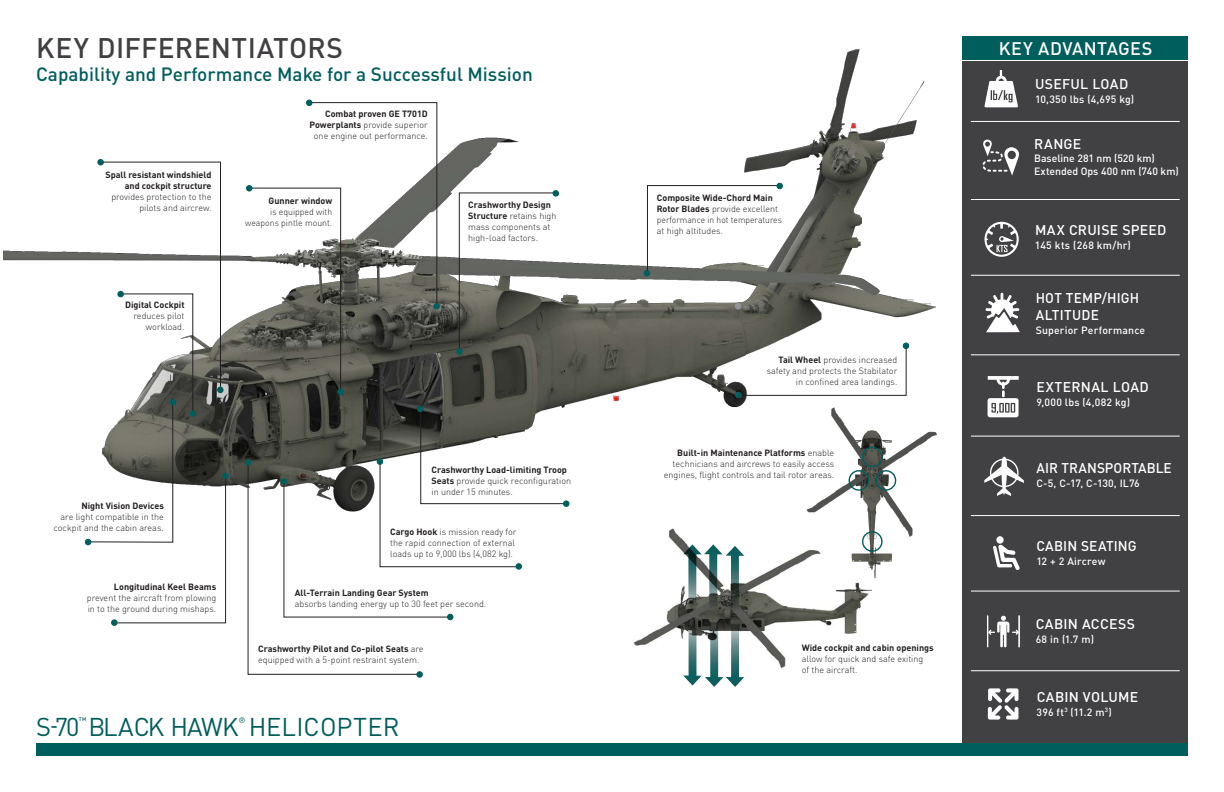
<style>
.page{position:relative;width:1224px;height:792px;background:#fff}
.page>*{position:absolute;margin:0;border:0;box-sizing:border-box;transform-origin:0 0}
.Header_LM{font:500 28px "DINOT";letter-spacing:.015em;color:#413f41}
.Header_LM-2{font:25.4px "DINOT";color:#005e5d}
.t1{font:500 19px "DINOT";color:#005e5d}
.Header_LM-3{font:500 18px "DINOT";letter-spacing:.025em;color:#fff}
.Header_LM-4{font:500 14px/16.4px "DINOT";letter-spacing:.015em;color:#fff}
.Header_LM-5{font:500 10.5px "DINOT";letter-spacing:.015em;color:#fff}
.Header_LM-6{font:500 10.5px "DINOT";letter-spacing:-.005em;color:#fff}
.Header_LM-7{font:500 10.5px "DINOT";letter-spacing:-.015em;color:#fff}
.t2{font:300 9px/11px "DINOT";color:#231f20;text-align:right}
.t3{font:700 9px/11px "DINOT";color:#231f20;text-align:right}
.t4{font:300 9px "DINOT";color:#231f20;scale:.95 1}
.Header_LM-8{font:500 5.2px "DINOT";color:#005e5d}
.s1{font-weight:700}
.s2{font-weight:300}
</style>
<div class="page">
<img style="left:3px;top:49px;width:933px;height:438px">
<div style="left:735px;top:303px;width:6px;height:7px;border:1px solid #939598;border-radius:50%"></div>
<div style="left:433px;top:303px;width:7px;height:7px;border:1px solid #005e5d;border-radius:50%"></div>
<div style="left:337px;top:388px;width:7px;height:7px;border:1px solid #005e5d;border-radius:50%"></div>
<div style="left:111px;top:619px;width:7px;height:7px;border:1px solid #005e5d;border-radius:50%"></div>
<div style="left:416px;top:671px;width:7px;height:7px;border:1px solid #005e5d;border-radius:50%"></div>
<div style="left:222px;top:473px;width:7px;height:6px;border:1px solid #005e5d;border-radius:50%"></div>
<svg style="left:247px;top:100px;width:192px;height:294px"></svg>
<div style="left:246px;top:185px;width:6px;height:7px;border:1px solid #005e5d;border-radius:50%"></div>
<div style="left:97px;top:159px;width:7px;height:7px;border:1px solid #005e5d;border-radius:50%"></div>
<div style="left:553px;top:190px;width:6px;height:7px;border:1px solid #005e5d;border-radius:50%"></div>
<div style="left:776px;top:183px;width:7px;height:6px;border:1px solid #005e5d;border-radius:50%"></div>
<div style="left:563px;top:500px;width:7px;height:7px;border:1px solid #005e5d;border-radius:50%"></div>
<svg style="left:245px;top:406px;width:324px;height:271px"></svg>
<div style="left:516px;top:563px;width:6px;height:7px;border:1px solid #005e5d;border-radius:50%"></div>
<svg style="left:457px;top:191px;width:101px;height:163px"></svg>
<div style="left:456px;top:348px;width:7px;height:7px;border:1px solid #005e5d;border-radius:50%"></div>
<svg style="left:644px;top:183px;width:138px;height:93px"></svg>
<div style="left:644px;top:270px;width:6px;height:7px;border:1px solid #005e5d;border-radius:50%"></div>
<img style="left:806px;top:370px;width:131px;height:209px">
<div style="left:862px;top:447px;width:21px;height:20px;border:1px solid #005e5d;border-radius:50%"></div>
<div style="left:862px;top:531px;width:21px;height:21px;border:1px solid #005e5d;border-radius:50%"></div>
<div style="left:849px;top:470px;width:20px;height:21px;border:1px solid #005e5d;border-radius:50%"></div>
<div style="left:876px;top:470px;width:20px;height:21px;border:1px solid #005e5d;border-radius:50%"></div>
<svg style="left:735px;top:343px;width:174px;height:55px"></svg>
<div style="left:963px;top:62px;width:225px;height:681px;background:#414042"></div>
<hr style="left:971px;top:121px;width:209px;height:1px;background:#fff">
<hr style="left:971px;top:199px;width:209px;height:1px;background:#fff">
<hr style="left:971px;top:275px;width:209px;height:1px;background:#fff">
<hr style="left:971px;top:354px;width:209px;height:1px;background:#fff">
<hr style="left:971px;top:436px;width:209px;height:1px;background:#fff">
<hr style="left:971px;top:515px;width:209px;height:1px;background:#fff">
<hr style="left:971px;top:591px;width:209px;height:1px;background:#fff">
<hr style="left:971px;top:670px;width:209px;height:1px;background:#fff">
<div style="left:963px;top:36px;width:225px;height:24px;background:#005e5d"></div>
<hr style="left:987px;top:615px;width:1px;height:32px;background:#fff">
<hr style="left:1018px;top:615px;width:2px;height:32px;background:#fff">
<svg style="left:988px;top:616px;width:31px;height:31px"></svg>
<svg style="left:988px;top:688px;width:31px;height:32px"></svg>
<svg style="left:993px;top:544px;width:27px;height:26px"></svg>
<div style="left:996px;top:536px;width:8px;height:8px;background:#fff;border-radius:50%"></div>
<svg style="left:984px;top:70px;width:34px;height:37px"></svg>
<svg style="left:984px;top:221px;width:35px;height:36px"></svg>
<svg style="left:983px;top:140px;width:36px;height:36px"></svg>
<svg style="left:988px;top:376px;width:31px;height:41px"></svg>
<div style="left:36px;top:744px;width:1152px;height:12px;background:#005e5d"></div>
<svg style="left:985px;top:293px;width:35px;height:40px"></svg>
<svg style="left:85px;top:160px;width:143px;height:465px"></svg>
<div style="left:117px;top:291px;width:7px;height:6px;border:1px solid #005e5d;border-radius:50%"></div>
<svg style="left:984px;top:457px;width:40px;height:39px"></svg>
<svg style="left:683px;top:671px;width:61px;height:16px"></svg>
<img style="left:633px;top:528px;width:239px;height:143px">
<p class="Header_LM" style="left:36px;top:26px;width:309px">KEY DIFFERENTIATORS</p>
<p class="t1" style="left:36px;top:60px;width:498px">Capability and Performance Make for a Successful Mission</p>
<p class="t3" style="left:325px;top:108px;width:104px">Combat proven GE T701D</p>
<p class="t2" style="left:310px;top:119px;width:120px"><span class="s1">Powerplants</span> provide superior</p>
<p class="t2" style="left:314px;top:130px;width:115px">one engine out performance.</p>
<p class="t3" style="left:105px;top:168px;width:108px">Spall resistant windshield and cockpit structure</p>
<p class="t2" style="left:111px;top:190px;width:102px">provides protection to the pilots and aircrew.</p>
<p class="t3" style="left:468px;top:198px;width:84px">Crashworthy Design</p>
<p class="t2" style="left:468px;top:210px;width:90px"><span class="s1">Structure</span> retains high</p>
<p class="t2" style="left:468px;top:221px;width:84px">mass components at</p>
<p class="t2" style="left:468px;top:232px;width:71px">high-load factors.</p>
<p class="t3" style="left:269px;top:194px;width:65px">Gunner window</p>
<p class="t2" style="left:245px;top:205px;width:89px">is equipped with weapons pintle mount.</p>
<p class="t3" style="left:125px;top:298px;width:61px">Digital Cockpit</p>
<p class="t2" style="left:134px;top:309px;width:52px">reduces pilot workload.</p>
<p class="t3" style="left:81px;top:500px;width:84px">Night Vision Devices</p>
<p class="t2" style="left:54px;top:511px;width:112px">are light compatible in the cockpit and the cabin areas.</p>
<p class="t3" style="left:114px;top:581px;width:104px">Longitudinal Keel Beams</p>
<p class="t2" style="left:87px;top:592px;width:131px;text-align:left">prevent the aircraft from plowing in to the ground during mishaps.</p>
<p class="t2" style="left:432px;top:463px;width:141px;text-align:left"><span class="s1">Crashworthy Load-limiting Troop<br>Seats</span> provide quick reconfiguration in under 15 minutes.</p>
<p class="t2" style="left:390px;top:526px;width:128px;text-align:left"><span class="s1">Cargo Hook</span> is mission ready for the rapid connection of external loads up to 9,000 lbs (4,082 kg).</p>
<p class="t3" style="left:295px;top:586px;width:135px">All-Terrain Landing Gear System</p>
<p class="t2" style="left:295px;top:598px;width:193px">absorbs landing energy up to 30 feet per second.</p>
<p class="t2" style="left:258px;top:643px;width:167px;text-align:left"><span class="s1">Crashworthy Pilot and Co-pilot Seats</span> are equipped with a 5-point restraint system.</p>
<p class="Header_LM-8" style="left:79px;top:715px;width:9px">TM</p>
<p class="Header_LM-2" style="left:36px;top:707px;width:365px">S-70 BLACK HAWK<sup>®</sup> HELICOPTER</p>
<p class="t3" style="left:657px;top:191px;width:118px">Composite Wide-Chord Main</p>
<p class="t2" style="left:657px;top:202px;width:123px"><span class="s1">Rotor Blades</span> provide excellent</p>
<p class="t4" style="left:657px;top:213px;width:133px">performance in hot temperatures</p>
<p class="t2" style="left:657px;top:224px;width:68px">at high altitudes.</p>
<p class="t2" style="left:779px;top:353px;width:120px"><span class="s1">Tail Wheel</span> provides increased</p>
<p class="t2" style="left:767px;top:364px;width:132px">safety and protects the Stabilator</p>
<p class="t2" style="left:796px;top:375px;width:103px">in confined area landings.</p>
<p class="t3" style="left:677px;top:446px;width:159px">Built-in Maintenance Platforms <span class="s2">enable</span></p>
<p class="t2" style="left:673px;top:457px;width:163px">technicians and aircrews to easily access</p>
<p class="t2" style="left:664px;top:468px;width:172px">engines, flight controls and tail rotor areas.</p>
<p class="t3" style="left:802px;top:642px;width:133px;text-align:left">Wide cockpit and cabin openings <span class="s2">allow for quick and safe exiting</span></p>
<p class="t2" style="left:802px;top:664px;width:57px">of the aircraft.</p>
<p class="Header_LM-3" style="left:999px;top:34px;width:155px">KEY ADVANTAGES</p>
<p class="Header_LM-4" style="left:1035px;top:74px;width:95px">USEFUL LOAD</p>
<p class="Header_LM-5" style="left:1035px;top:91px;width:101px">10,350 lbs (4,695 kg)</p>
<p class="Header_LM-4" style="left:1034px;top:134px;width:49px">RANGE</p>
<p class="Header_LM-6" style="left:1034px;top:150px;width:122px">Baseline 281 nm (520 km)</p>
<p class="Header_LM-5" style="left:1034px;top:163px;width:146px">Extended Ops 400 nm (740 km)</p>
<p class="Header_LM-4" style="left:1035px;top:221px;width:133px">MAX CRUISE SPEED</p>
<p class="Header_LM-5" style="left:1035px;top:237px;width:97px">145 kts (268 km/hr)</p>
<p class="Header_LM-4" style="left:1036px;top:289px;width:105px">HOT TEMP/HIGH<br>ALTITUDE</p>
<p class="Header_LM-5" style="left:1036px;top:322px;width:111px">Superior Performance</p>
<p class="Header_LM-4" style="left:1037px;top:378px;width:114px">EXTERNAL LOAD</p>
<p class="Header_LM-5" style="left:1036px;top:394px;width:95px">9,000 lbs (4,082 kg)</p>
<p class="Header_LM-4" style="left:1036px;top:458px;width:137px">AIR TRANSPORTABLE</p>
<p class="Header_LM-7" style="left:1036px;top:475px;width:105px">C-5, C-17, C-130, IL76</p>
<p class="Header_LM-4" style="left:1036px;top:536px;width:102px">CABIN SEATING</p>
<p class="Header_LM-5" style="left:1036px;top:553px;width:71px">12 + 2 Aircrew</p>
<p class="Header_LM-4" style="left:1036px;top:614px;width:101px">CABIN ACCESS</p>
<p class="Header_LM-5" style="left:1036px;top:631px;width:60px">68 in (1.7 m)</p>
<p class="Header_LM-4" style="left:1037px;top:687px;width:103px">CABIN VOLUME</p>
<p class="Header_LM-5" style="left:1037px;top:704px;width:77px">396 ft<sup>3</sup> (11.2 m<sup>3</sup>)</p>
</div>
